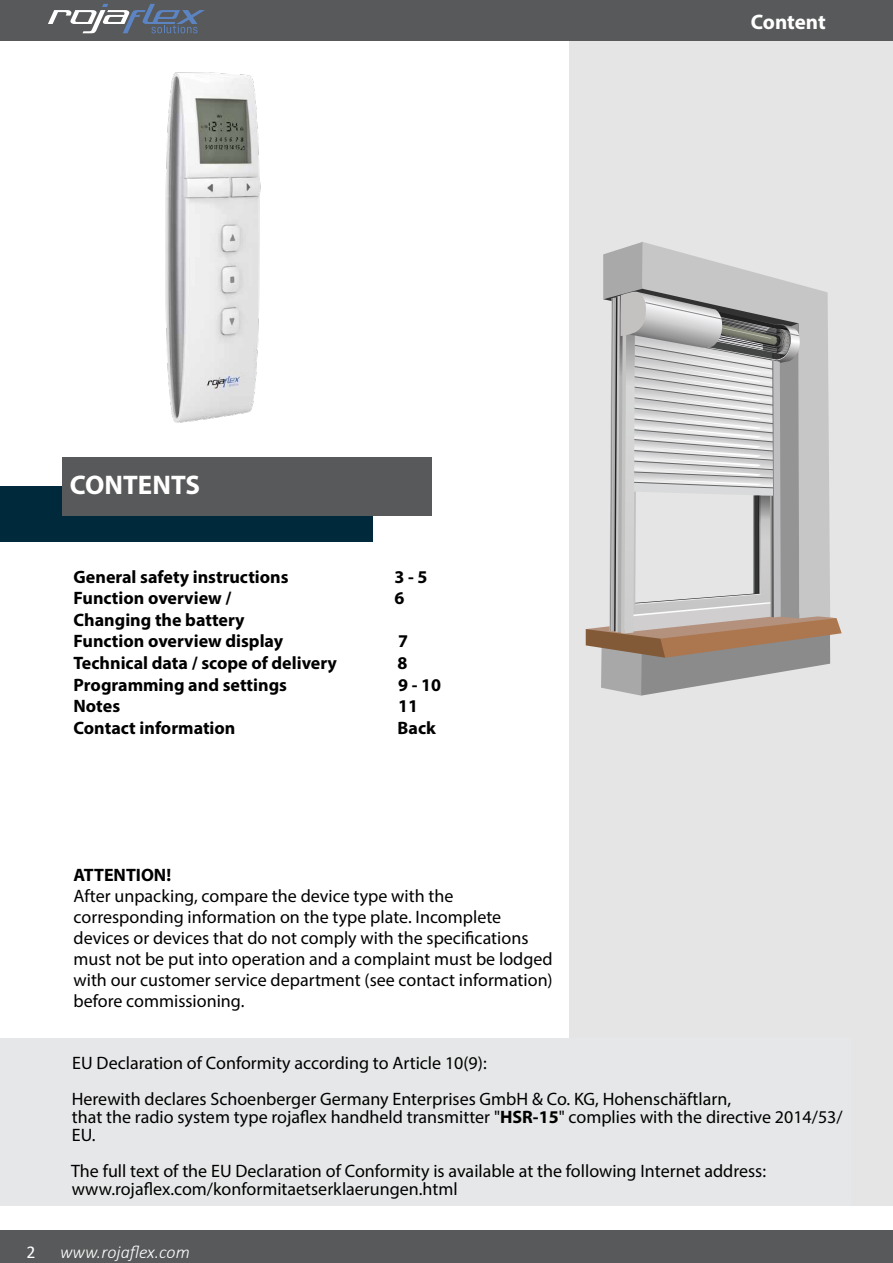
<style>
.page{position:relative;width:893px;height:1263px;background:#fff}
.page>*{position:absolute;margin:0;border:0;box-sizing:border-box;transform-origin:0 0}
.t1{font:700 27px "Myriad Pro";color:#fff}
.t2{font:700 21px "Myriad Pro";letter-spacing:-.005em;color:#fff}
.t3{font:18px/21px "Myriad Pro";color:#000}
.t4{font:700 18px/21.6px "Myriad Pro";color:#000}
.t5{font:italic 300 18px "Calibri";color:#fff}
.t6{font:18px "Calibri";color:#fff}
.s1{font-weight:700}
</style>
<div class="page">
<div style="left:0;top:0;width:893px;height:41px;background:#58595a"></div>
<div style="left:0;top:1230px;width:893px;height:33px;background:#58595a"></div>
<svg style="left:48px;top:4px;width:157px;height:29px"></svg>
<div style="left:570px;top:41px;width:323px;height:1164px;background:#e5e5e5"></div>
<div style="left:0;top:487px;width:373px;height:55px;background:#00293b"></div>
<div style="left:62px;top:458px;width:370px;height:58px;background:#58595a"></div>
<div style="left:0;top:1038px;width:850px;height:167px;background:#e6e7e8"></div>
<svg style="left:586px;top:242px;width:256px;height:454px"></svg>
<img style="left:165px;top:72px;width:96px;height:351px">
<h1 class="t1" style="left:70px;top:467px;width:132px">CONTENTS</h1>
<p class="t4" style="left:74px;top:565px;width:217px">General safety instructions</p>
<p class="t4" style="left:394px;top:565px;width:35px">3 - 5</p>
<p class="t4" style="left:74px;top:587px;width:159px">Function overview /</p>
<p class="t4" style="left:394px;top:587px;width:11px">6</p>
<p class="t4" style="left:74px;top:608px;width:211px">Changing the battery<br>Function overview display</p>
<p class="t4" style="left:398px;top:630px;width:11px">7</p>
<p class="t4" style="left:74px;top:651px;width:265px">Technical data / scope of delivery</p>
<p class="t4" style="left:398px;top:651px;width:11px">8</p>
<p class="t4" style="left:74px;top:673px;width:215px">Programming and settings</p>
<p class="t4" style="left:398px;top:673px;width:45px">9 - 10</p>
<p class="t4" style="left:74px;top:695px;width:48px">Notes</p>
<p class="t4" style="left:398px;top:695px;width:21px">11</p>
<p class="t4" style="left:74px;top:716px;width:163px">Contact information</p>
<p class="t4" style="left:398px;top:716px;width:40px">Back</p>
<p class="t4" style="left:74px;top:864px;width:99px">ATTENTION!</p>
<p class="t3" style="left:74px;top:885px;width:481px">After unpacking, compare the device type with the corresponding information on the type plate. Incomplete devices or devices that do not comply with the specifications must not be put into operation and a complaint must be lodged with our customer service department (see contact information) before commissioning.</p>
<p class="t2" style="left:751px;top:8px;width:76px">Content</p>
<p class="t3" style="left:72px;top:1045px;width:661px;line-height:36px">EU Declaration of Conformity according to Article 10(9):<br>Herewith declares Schoenberger Germany Enterprises GmbH &amp; Co. KG, Hohenschäftlarn,</p>
<p class="t3" style="left:72px;top:1108px;width:772px;line-height:18px">that the radio system type rojaflex handheld transmitter "<span class="s1">HSR-15</span>" complies with the directive 2014/53/<br>EU.</p>
<p class="t3" style="left:71px;top:1162px;width:696px;line-height:18px">The full text of the EU Declaration of Conformity is available at the following Internet address: www.rojaflex.com/konformitaetserklaerungen.html</p>
<p class="t6" style="left:27px;top:1239px;width:11px">2</p>
<p class="t5" style="left:60px;top:1241px;width:131px">www.rojaflex.com</p>
</div>
